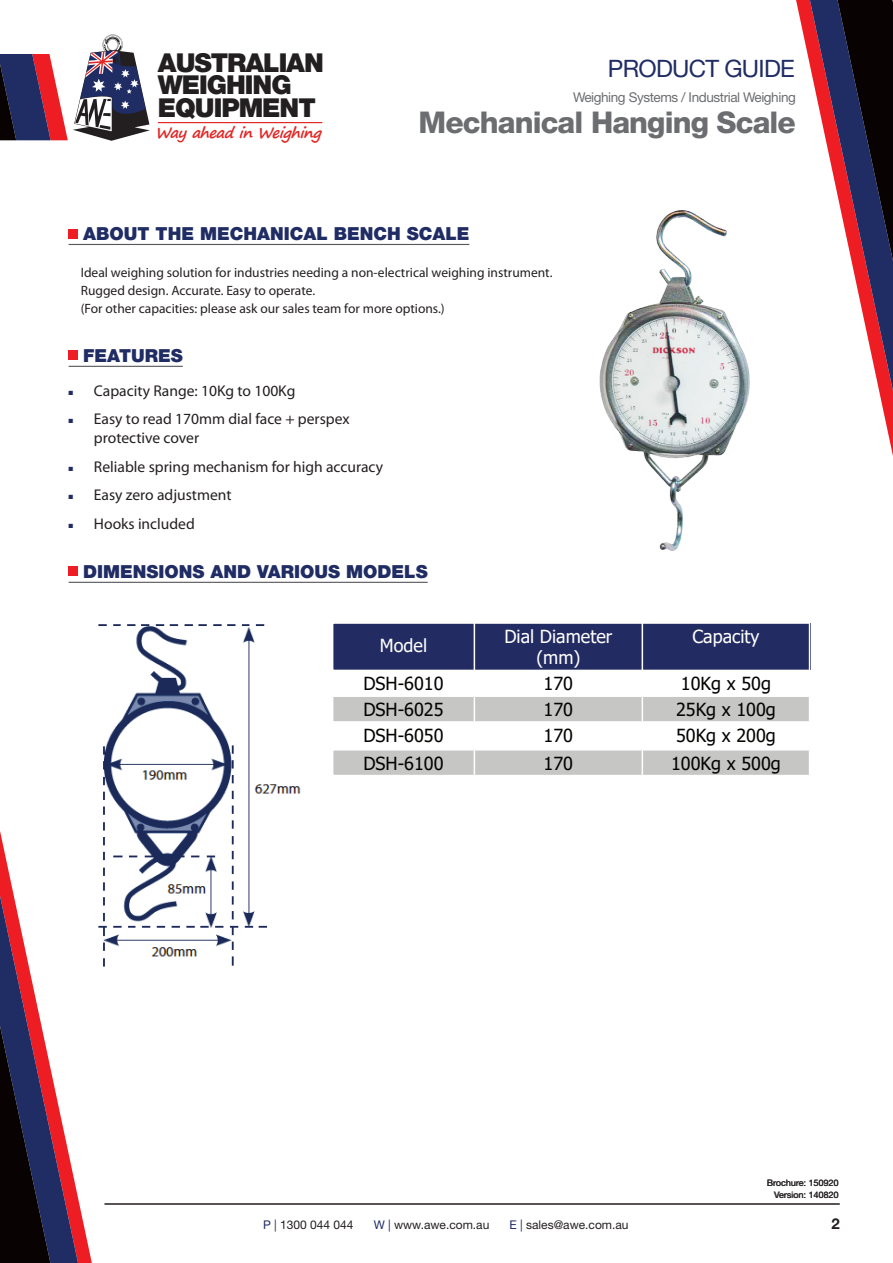
<style>
.page{position:relative;width:893px;height:1263px;background:#fff}
.page>*{position:absolute;margin:0;border:0;box-sizing:border-box;transform-origin:0 0}
.t1{font:800 30px "Helvetica Neue LT Std";letter-spacing:-.03em;color:#6c6d70}
.t2{font:900 26.1px/22.6px "Helvetica Neue LT Std";letter-spacing:-.04em;color:#231f20}
.t3{font:24px "Helvetica Neue LT Std";letter-spacing:-.03em;color:#202c64}
.t4{font:18px "Tahoma";color:#040503}
.t5{font:900 18px "Helvetica Neue LT Std";color:#202c64}
.t6{font:18px/21.6px "Tahoma";color:#fff;text-align:center}
.t7{font:15.6px/18.8px "Myriad Pro";color:#231f20}
.t8{font:700 15px "Helvetica Neue LT Std";color:#231f20}
.t9{font:italic 700 14.85px "Segoe Print";color:#e12725}
.t10{font:13.5px "Myriad Pro";color:#231f20}
.t11{font:13.5px "Helvetica Neue LT Std";letter-spacing:-.03em;color:#6c6d70}
.t12{font:12px "Helvetica Neue LT Std";color:#231f20}
.t13{font:9px "Helvetica Neue LT Std";color:#231f20}
.s1{font-family:"Arial";font-size:9px;color:#202c64}
.s2{color:#202c64}
</style>
<div class="page">
<svg style="left:803px;top:0;width:90px;height:456px"></svg>
<svg style="left:65px;top:1137px;width:26px;height:126px"></svg>
<svg style="left:0;top:831px;width:65px;height:432px"></svg>
<hr style="left:104px;top:1204px;width:735px;height:1px;background:#231f20">
<hr style="left:158px;top:122px;width:164px;height:1px;background:#e12725">
<svg style="left:0;top:35px;width:150px;height:106px"></svg>
<hr style="left:105px;top:1204px;width:735px;height:1px;background:#231f20">
<hr style="left:69px;top:244px;width:400px;height:1px;background:#57585a">
<div style="left:69px;top:229px;width:9px;height:9px;background:#ee1d23"></div>
<hr style="left:69px;top:366px;width:114px;height:1px;background:#57585a">
<div style="left:69px;top:351px;width:9px;height:9px;background:#ee1d23"></div>
<hr style="left:69px;top:582px;width:359px;height:1px;background:#57585a">
<div style="left:69px;top:567px;width:9px;height:9px;background:#ee1d23"></div>
<img style="left:98px;top:624px;width:203px;height:343px">
<div style="left:643px;top:623px;width:167px;height:46px;background:#232c62"></div>
<div style="left:475px;top:623px;width:168px;height:46px;background:#232c62"></div>
<div style="left:333px;top:623px;width:142px;height:46px;background:#232c62"></div>
<hr style="left:332px;top:622px;width:142px;height:2px;background:#fff">
<hr style="left:474px;top:622px;width:168px;height:2px;background:#fff">
<hr style="left:474px;top:624px;width:1px;height:46px;background:#fff">
<hr style="left:642px;top:622px;width:168px;height:2px;background:#fff">
<hr style="left:642px;top:624px;width:1px;height:46px;background:#fff">
<hr style="left:809px;top:624px;width:1px;height:46px;background:#fff">
<svg style="left:333px;top:696px;width:476px;height:79px"></svg>
<img style="left:599px;top:174px;width:208px;height:377px">
<h2 class="t2" style="left:158px;top:51px;width:167px">AUSTRALIAN<br>WEIGHING<br>EQUIPMENT</h2>
<p class="t9" style="left:155px;top:119px;width:167px">WayaheadinWeig hing</p>
<h3 class="t3" style="left:608px;top:54px;width:188px">PRODUCT GUIDE</h3>
<p class="t11" style="left:573px;top:89px;width:224px">Weighing Systems / Industrial Weighing</p>
<h1 class="t1" style="left:419px;top:104px;width:379px">Mechanical Hanging Scale</h1>
<p class="t5" style="left:83px;top:222px;width:388px">ABOUT THE MECHANICAL BENCH SCALE</p>
<p class="t10" style="left:81px;top:264px;width:473px">Ideal weighing solution for industries needing a non-electrical weighing instrument.</p>
<p class="t10" style="left:81px;top:282px;width:236px">Rugged design. Accurate. Easy to operate.</p>
<p class="t10" style="left:81px;top:300px;width:365px">(For other capacities: please ask our sales team for more options.)</p>
<p class="t5" style="left:83px;top:344px;width:101px">FEATURES</p>
<p class="t7" style="left:68px;top:381px;width:229px"><span class="s1">■</span> Capacity Range: 10Kg to 100Kg</p>
<p class="t7" style="left:94px;top:409px;width:257px;text-indent:-26px"><span class="s1">■</span> Easy to read 170mm dial face + perspex protective cover</p>
<p class="t7" style="left:68px;top:457px;width:317px"><span class="s1">■</span> Reliable spring mechanism for high accuracy</p>
<p class="t7" style="left:68px;top:485px;width:165px"><span class="s1">■</span> Easy zero adjustment</p>
<p class="t7" style="left:68px;top:514px;width:128px"><span class="s1">■</span> Hooks included</p>
<p class="t5" style="left:83px;top:560px;width:346px">DIMENSIONS AND VARIOUS MODELS</p>
<h3 class="t6" style="left:380px;top:636px;width:49px">Model</h3>
<h3 class="t6" style="left:504px;top:626px;width:109px">Dial Diameter (mm)</h3>
<h3 class="t6" style="left:692px;top:626px;width:68px">Capacity</h3>
<h3 class="t4" style="left:363px;top:671px;width:82px">DSH-6010</h3>
<h3 class="t4" style="left:544px;top:671px;width:31px">170</h3>
<h3 class="t4" style="left:681px;top:671px;width:91px">10Kg x 50g</h3>
<h3 class="t4" style="left:363px;top:697px;width:82px">DSH-6025</h3>
<h3 class="t4" style="left:544px;top:697px;width:31px">170</h3>
<h3 class="t4" style="left:676px;top:697px;width:101px">25Kg x 100g</h3>
<h3 class="t4" style="left:363px;top:723px;width:82px">DSH-6050</h3>
<h3 class="t4" style="left:544px;top:723px;width:31px">170</h3>
<h3 class="t4" style="left:676px;top:723px;width:101px">50Kg x 200g</h3>
<h3 class="t4" style="left:363px;top:751px;width:82px">DSH-6100</h3>
<h3 class="t4" style="left:544px;top:751px;width:31px">170</h3>
<h3 class="t4" style="left:671px;top:751px;width:111px">100Kg x 500g</h3>
<p class="t13" style="left:767px;top:1177px;width:73px">Brochure: 150920</p>
<p class="t12" style="left:263px;top:1217px;width:92px"><span class="s2">P |</span> 1300 044 044</p>
<p class="t12" style="left:374px;top:1217px;width:117px"><span class="s2">W |</span> www.awe.com.au</p>
<p class="t12" style="left:509px;top:1217px;width:121px"><span class="s2">E |</span> sales@awe.com.au</p>
<p class="t13" style="left:774px;top:1190px;width:66px">Version: 140820</p>
<p class="t8" style="left:832px;top:1214px;width:10px">2</p>
</div>
